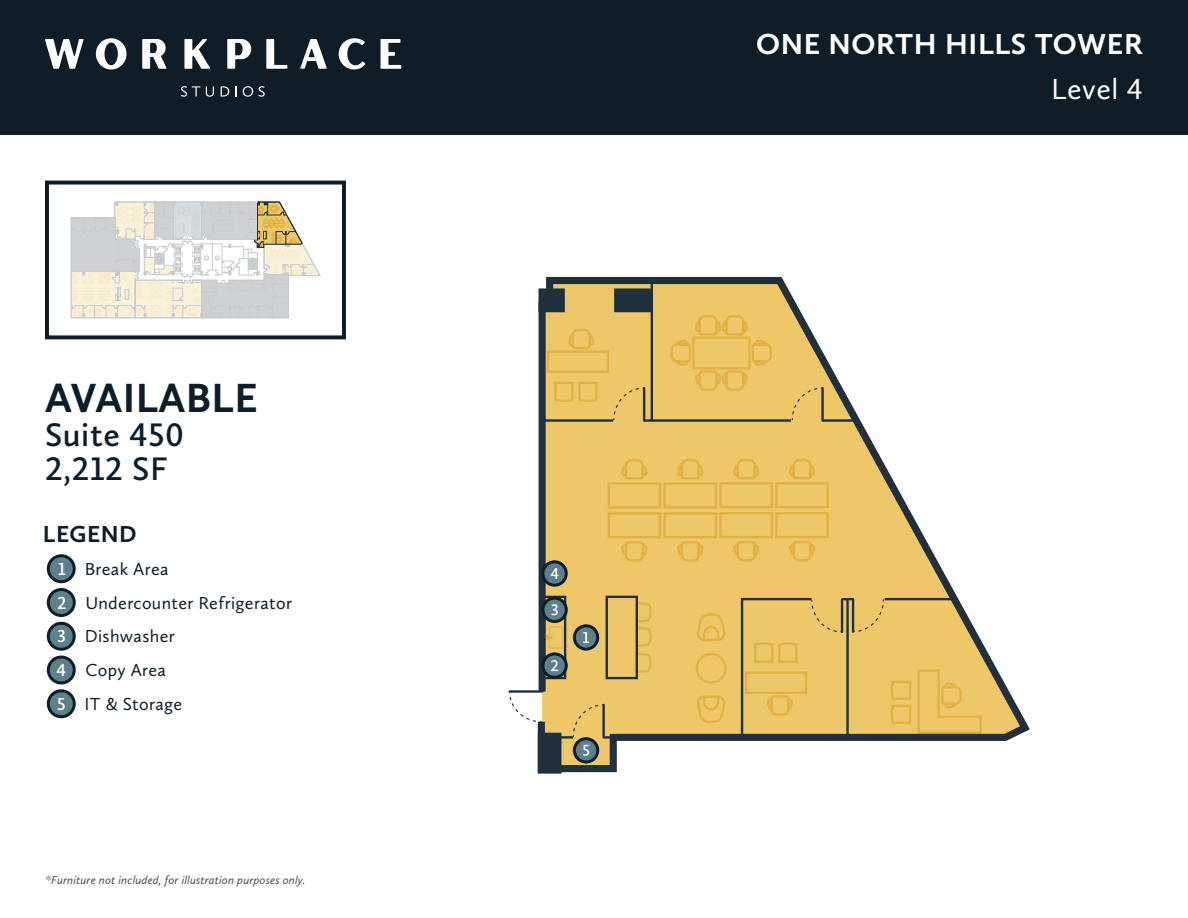
<style>
.page{position:relative;width:1188px;height:918px;background:#fff}
.page>*{position:absolute;margin:0;border:0;box-sizing:border-box;transform-origin:0 0}
.t1{font:700 42.3px "Calluna Sans";letter-spacing:.01em;color:#0d1d2a}
.t2{font:600 33.75px/33.8px "Calluna Sans";letter-spacing:.02em;color:#0d1d2a}
.t3{font:700 30px "Calluna Sans";letter-spacing:.02em;color:#fff}
.t4{font:30px "Calluna Sans";letter-spacing:.02em;color:#fff}
.t5{font:700 24px "Calluna Sans";letter-spacing:.02em;color:#0d1d2a}
.t6{font:18px/33.6px "Calluna Sans";letter-spacing:.02em;color:#0d1d2a}
.t7{font:italic 12px "Calluna Sans";letter-spacing:.01em;color:#3e4a56}
.s1{font-weight:600;color:#fff}
</style>
<div class="page">
<div style="left:48px;top:556px;width:26px;height:26px;background:#5d808b;border-radius:50%"></div>
<div style="left:47px;top:554px;width:29px;height:29px;border:3px solid #0d1d2a;border-radius:50%"></div>
<div style="left:48px;top:590px;width:26px;height:25px;background:#5d808b;border-radius:50%"></div>
<div style="left:47px;top:588px;width:29px;height:29px;border:3px solid #0d1d2a;border-radius:50%"></div>
<div style="left:48px;top:623px;width:26px;height:26px;background:#5d808b;border-radius:50%"></div>
<div style="left:47px;top:622px;width:29px;height:29px;border:3px solid #0d1d2a;border-radius:50%"></div>
<div style="left:48px;top:657px;width:26px;height:26px;background:#5d808b;border-radius:50%"></div>
<div style="left:47px;top:656px;width:29px;height:28px;border:3px solid #0d1d2a;border-radius:50%"></div>
<div style="left:48px;top:691px;width:26px;height:26px;background:#5d808b;border-radius:50%"></div>
<div style="left:47px;top:689px;width:29px;height:29px;border:3px solid #0d1d2a;border-radius:50%"></div>
<svg style="left:508px;top:690px;width:26px;height:32px"></svg>
<svg style="left:534px;top:277px;width:496px;height:497px"></svg>
<div style="left:45px;top:181px;width:301px;height:158px;border:4px solid #0e1d28"></div>
<svg style="left:70px;top:201px;width:251px;height:118px"></svg>
<div style="left:0;top:0;width:1188px;height:135px;background:#0e1d28"></div>
<svg style="left:45px;top:39px;width:39px;height:30px"></svg>
<svg style="left:96px;top:38px;width:31px;height:31px"></svg>
<svg style="left:142px;top:39px;width:24px;height:30px"></svg>
<svg style="left:184px;top:39px;width:26px;height:30px"></svg>
<svg style="left:227px;top:39px;width:24px;height:30px"></svg>
<svg style="left:266px;top:39px;width:21px;height:30px"></svg>
<svg style="left:300px;top:39px;width:27px;height:30px"></svg>
<svg style="left:339px;top:38px;width:26px;height:31px"></svg>
<svg style="left:381px;top:39px;width:20px;height:30px"></svg>
<svg style="left:181px;top:86px;width:19px;height:11px"></svg>
<svg style="left:206px;top:86px;width:8px;height:11px"></svg>
<svg style="left:221px;top:86px;width:8px;height:11px"></svg>
<svg style="left:235px;top:86px;width:2px;height:11px"></svg>
<svg style="left:243px;top:86px;width:22px;height:11px"></svg>
<div style="left:574px;top:626px;width:24px;height:23px;background:#5d808b;border-radius:50%"></div>
<div style="left:573px;top:624px;width:26px;height:27px;border:3px solid #0d1d2a;border-radius:50%"></div>
<svg style="left:583px;top:632px;width:6px;height:11px"></svg>
<svg style="left:543px;top:654px;width:23px;height:23px"></svg>
<div style="left:541px;top:652px;width:27px;height:27px;border:3px solid #0d1d2a;border-radius:50%"></div>
<svg style="left:551px;top:660px;width:7px;height:11px"></svg>
<svg style="left:543px;top:598px;width:23px;height:24px"></svg>
<div style="left:541px;top:597px;width:27px;height:26px;border:3px solid #0d1d2a;border-radius:50%"></div>
<svg style="left:551px;top:604px;width:7px;height:11px"></svg>
<svg style="left:543px;top:562px;width:23px;height:23px"></svg>
<div style="left:541px;top:560px;width:27px;height:27px;border:3px solid #0d1d2a;border-radius:50%"></div>
<svg style="left:551px;top:568px;width:7px;height:11px"></svg>
<svg style="left:574px;top:739px;width:24px;height:23px"></svg>
<div style="left:573px;top:737px;width:26px;height:27px;border:3px solid #0d1d2a;border-radius:50%"></div>
<svg style="left:583px;top:745px;width:6px;height:11px"></svg>
<h1 class="t1" style="left:45px;top:372px;width:214px">AVAILABLE</h1>
<h2 class="t2" style="left:45px;top:417px;width:140px">Suite 450<br>2,212 SF</h2>
<h3 class="t5" style="left:43px;top:519px;width:95px">LEGEND</h3>
<p class="t6" style="left:57px;top:552px;width:237px"><span class="s1">1</span> Break Area<br><span class="s1">2</span> Undercounter Refrigerator<br><span class="s1">3</span> Dishwasher<br><span class="s1">4</span> Copy Area<br><span class="s1">5</span> IT &amp; Storage</p>
<p class="t7" style="left:45px;top:873px;width:262px">*Furniture not included, for illustration purposes only.</p>
<h3 class="t3" style="left:756px;top:25px;width:388px">ONE NORTH HILLS TOWER</h3>
<h3 class="t4" style="left:1051px;top:71px;width:93px">Level 4</h3>
</div>
